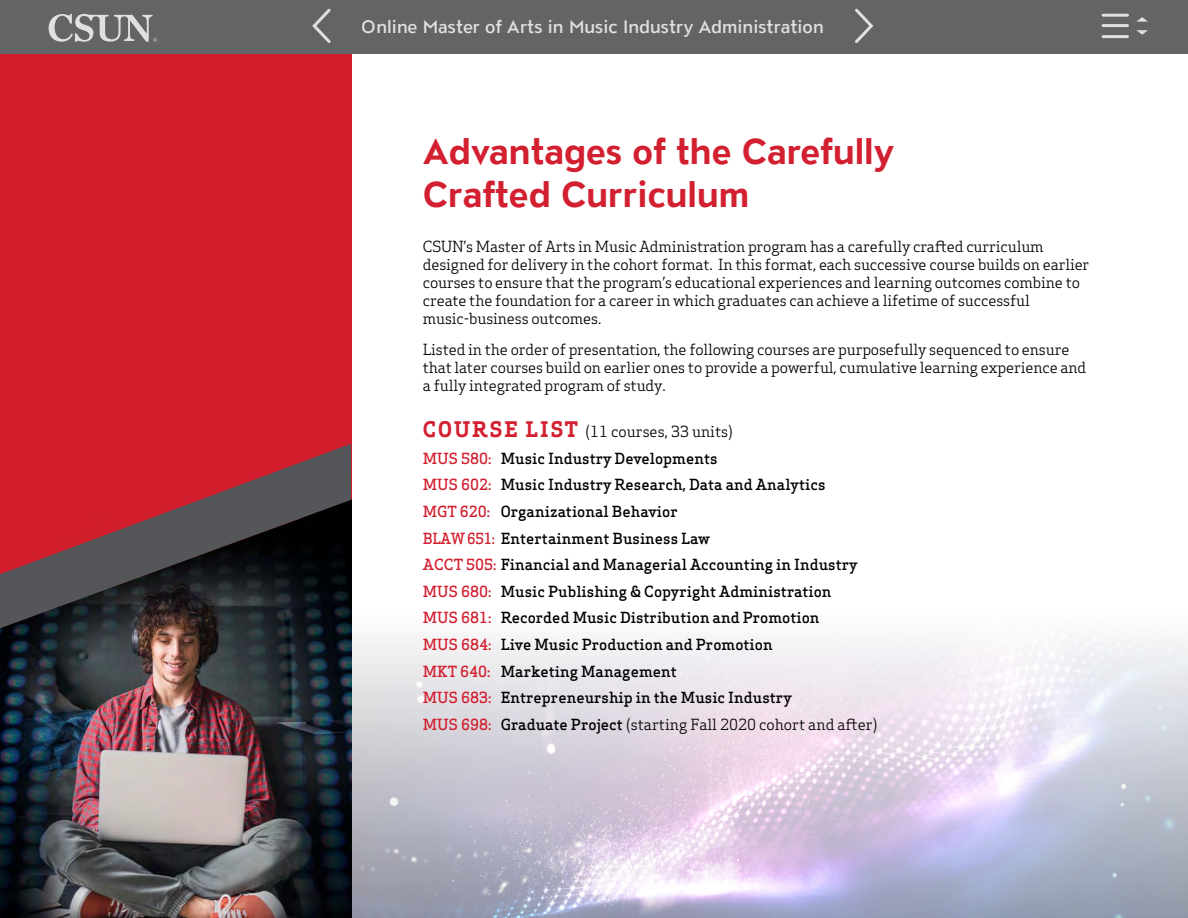
<style>
.page{position:relative;width:1188px;height:918px;background:#fff}
.page>*{position:absolute;margin:0;border:0;box-sizing:border-box;transform-origin:0 0}
.Title_smaller{font:700 36px/43.2px "ATC Overlook";color:#d32030}
.t1{font:500 18px "ATC Overlook";color:#fff}
.Body_copy{font:15px/18px "Apex Serif";letter-spacing:-.01em;color:#000}
.Bullets_-_space_afte{font:500 15px "Apex Serif";color:#000}
.Bullets_-_space_afte-2{font:15px "Apex Serif";color:#000}
.Title_-_sub{font:15px "Apex Serif";color:#000}
.s1{font-weight:700;font-size:21px;color:#d32030}
.s2{color:#d32030}
.s3{font-weight:500;color:#d32030}
.s4{font-weight:500}
</style>
<div class="page">
<img style="left:351px;top:504px;width:837px;height:414px">
<img style="left:0;top:54px;width:351px;height:864px">
<svg style="left:0;top:444px;width:351px;height:184px;background:#6a2c33"></svg>
<div style="left:0;top:0;width:1188px;height:54px;background:#636466"></div>
<svg style="left:1136px;top:17px;width:12px;height:5px"></svg>
<svg style="left:1136px;top:30px;width:12px;height:5px"></svg>
<hr style="left:1103px;top:14px;width:25px;height:3px;background:#fff">
<hr style="left:1103px;top:24px;width:25px;height:3px;background:#fff">
<hr style="left:1103px;top:35px;width:25px;height:3px;background:#fff">
<svg style="left:49px;top:14px;width:108px;height:28px"></svg>
<svg style="left:855px;top:8px;width:19px;height:35px"></svg>
<svg style="left:312px;top:8px;width:19px;height:35px"></svg>
<p class="t1" style="left:362px;top:16px;width:464px">Online Master of Arts in Music Industry Administration</p>
<h2 class="Title_smaller" style="left:423px;top:132px;width:473px">Advantages of the Carefully<br>Crafted Curriculum</h2>
<p class="Body_copy" style="left:423px;top:237px;width:668px">CSUN’s Master of Arts in Music Administration program has a carefully crafted curriculum designed for delivery in the cohort format. In this format, each successive course builds on earlier courses to ensure that the program’s educational experiences and learning outcomes combine to create the foundation for a career in which graduates can achieve a lifetime of successful music-business outcomes.</p>
<p class="Body_copy" style="left:423px;top:341px;width:665px">Listed in the order of presentation, the following courses are purposefully sequenced to ensure that later courses build on earlier ones to provide a powerful, cumulative learning experience and a fully integrated program of study.</p>
<h2 class="Title_-_sub" style="left:423px;top:422px;width:312px"><span class="s1">COURSE LIST</span> (11 courses, 33 units)</h2>
<p class="Bullets_-_space_afte" style="left:423px;top:449px;width:296px"><span class="s2">MUS 580:</span> Music Industry Developments</p>
<p class="Bullets_-_space_afte" style="left:423px;top:475px;width:404px"><span class="s2">MUS 602:</span> Music Industry Research, Data and Analytics</p>
<p class="Bullets_-_space_afte" style="left:423px;top:502px;width:256px"><span class="s2">MGT 620:</span> Organizational Behavior</p>
<p class="Bullets_-_space_afte" style="left:423px;top:529px;width:289px"><span class="s2">BLAW 651:</span> Entertainment Business Law</p>
<p class="Bullets_-_space_afte" style="left:423px;top:555px;width:436px"><span class="s2">ACCT 505:</span> Financial and Managerial Accounting in Industry</p>
<p class="Bullets_-_space_afte" style="left:423px;top:582px;width:410px"><span class="s2">MUS 680:</span> Music Publishing &amp; Copyright Administration</p>
<p class="Bullets_-_space_afte" style="left:423px;top:608px;width:398px"><span class="s2">MUS 681:</span> Recorded Music Distribution and Promotion</p>
<p class="Bullets_-_space_afte" style="left:423px;top:635px;width:351px"><span class="s2">MUS 684:</span> Live Music Production and Promotion</p>
<p class="Bullets_-_space_afte" style="left:423px;top:662px;width:256px"><span class="s2">MKT 640:</span> Marketing Management</p>
<p class="Bullets_-_space_afte" style="left:423px;top:688px;width:370px"><span class="s2">MUS 683:</span> Entrepreneurship in the Music Industry</p>
<p class="Bullets_-_space_afte-2" style="left:423px;top:715px;width:456px"><span class="s3">MUS 698:</span> <span class="s4">Graduate Project</span> (starting Fall 2020 cohort and after)</p>
</div>
